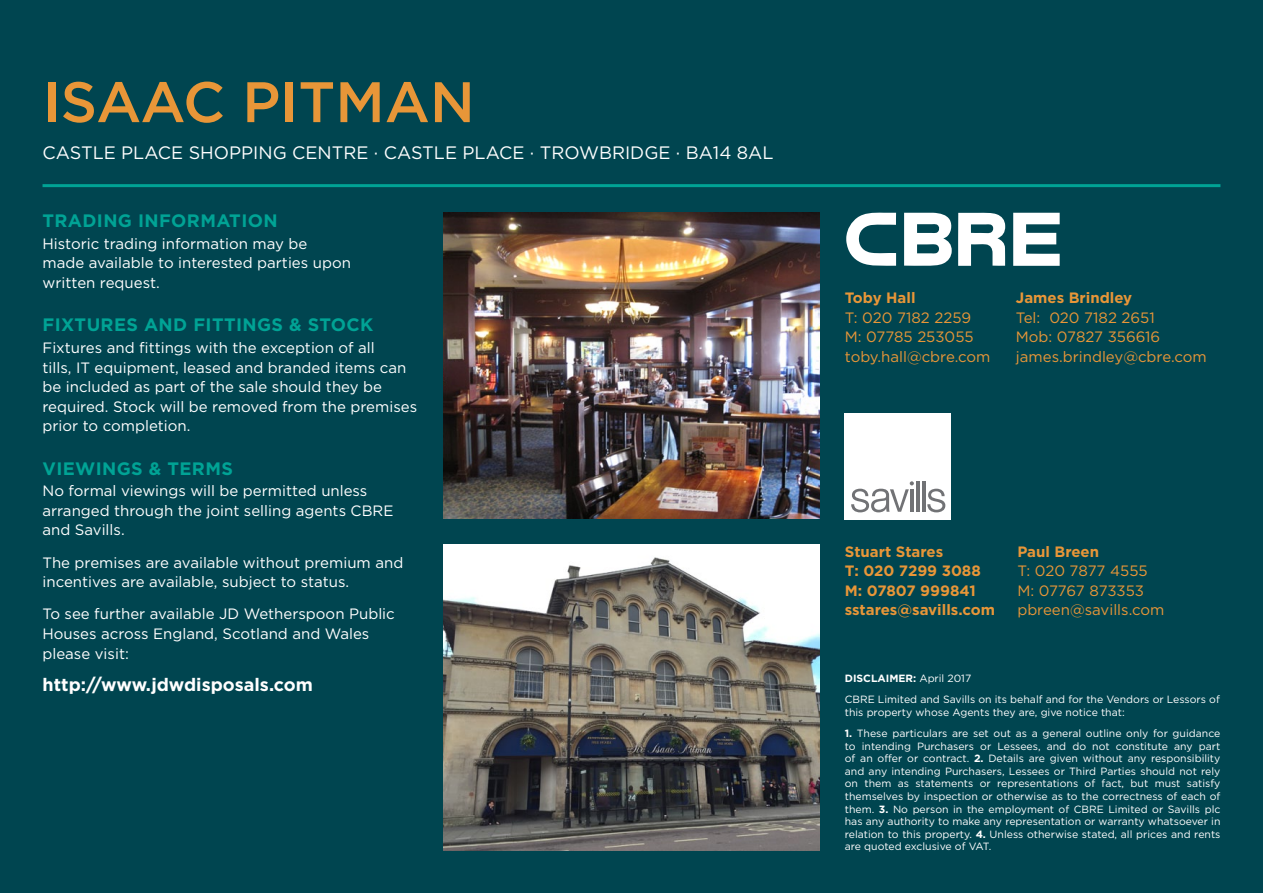
<style>
.page{position:relative;width:1263px;height:893px;background:#004550}
.page>*{position:absolute;margin:0;border:0;box-sizing:border-box;transform-origin:0 0}
.t1{font:500 57px "Gotham";color:#e89638}
.t2{font:700 18px "Gotham";letter-spacing:.02em;color:#00a395}
.t3{font:18px "Gotham";color:#fff}
.t4{font:700 18px "Gotham";color:#fff}
.t5{font:15px/19.5px "Gotham";color:#fff}
.t6{font:15px/19.5px "Gotham";color:#e89638}
.t7{font:700 15px/19.5px "Gotham";color:#e89638}
.t8{font:10.5px/12.6px "Gotham";color:#fff}
.s1{font-weight:700}
</style>
<div class="page">
<img style="left:444px;top:544px;width:375px;height:306px">
<img style="left:444px;top:213px;width:375px;height:306px">
<hr style="left:43px;top:184px;width:1177px;height:3px;background:#00a395">
<div style="left:845px;top:413px;width:106px;height:106px;background:#fff"></div>
<svg style="left:851px;top:481px;width:63px;height:31px"></svg>
<hr style="left:910px;top:489px;width:3px;height:23px;background:#717275">
<hr style="left:916px;top:481px;width:3px;height:31px;background:#717275">
<hr style="left:922px;top:481px;width:4px;height:31px;background:#717275">
<svg style="left:927px;top:489px;width:18px;height:23px"></svg>
<svg style="left:846px;top:212px;width:50px;height:54px"></svg>
<svg style="left:1013px;top:213px;width:47px;height:53px"></svg>
<svg style="left:904px;top:212px;width:101px;height:54px"></svg>
<h1 class="t1" style="left:43px;top:70px;width:434px">ISAAC PITMAN</h1>
<h2 class="t3" style="left:43px;top:142px;width:719px">Castle Place Shopping Centre · Castle Place · Trowbridge · BA14 8AL</h2>
<h2 class="t2" style="left:43px;top:210px;width:237px">Trading I nformation</h2>
<h3 class="t5" style="left:43px;top:233px;width:310px">H istoric trading information may be made available to interested parties upon written request.</h3>
<h2 class="t2" style="left:43px;top:314px;width:332px">Fixtures and Fittings &amp; Stock</h2>
<h3 class="t5" style="left:43px;top:338px;width:376px">Fixtures and fittings with the exception of all<br>tills, IT equipment, leased and branded items can be included as part of the sale should they be required. Stock will be removed from the premises prior to completion.</h3>
<h2 class="t2" style="left:43px;top:458px;width:189px">Viewings &amp; Terms</h2>
<h3 class="t5" style="left:43px;top:481px;width:330px">No formal viewings will be permitted unless arranged through the joint selling agents CBRE and Savills.</h3>
<h3 class="t5" style="left:43px;top:552px;width:362px">The premises are available without premium and incentives are available, subject to status.</h3>
<h3 class="t5" style="left:43px;top:604px;width:354px">To see further available JD Wetherspoon Public<br>Houses across England, Scotland and Wales please visit:</h3>
<h2 class="t4" style="left:43px;top:673px;width:272px">http://www.jdwdisposals.com</h2>
<p class="t8" style="left:845px;top:668px;width:128px;line-height:21.1px"><span class="s1">Disclaimer:</span> April 2017<br>CBRE</p>
<h3 class="t7" style="left:1016px;top:288px;width:118px">James Brindley</h3>
<h3 class="t6" style="left:1016px;top:307px;width:192px">Tel: 020 7182 2651<br>Mob: 07827 356616 james.brindley@cbre.com</h3>
<h3 class="t7" style="left:845px;top:288px;width:72px">Toby Hall</h3>
<h3 class="t6" style="left:845px;top:307px;width:147px">T: 020 7182 2259<br>M: 07785 253055 toby.hall@cbre.com</h3>
<h3 class="t7" style="left:1017px;top:541px;width:83px">Paul Breen</h3>
<h3 class="t6" style="left:1017px;top:561px;width:148px">T: 020 7877 4555<br>M: 07767 873353 pbreen@savills.com</h3>
<h3 class="t7" style="left:845px;top:541px;width:152px">Stuart Stares<br>T: 020 7299 3088<br>M : 07807 999841 sstares@savills.com</h3>
<p class="t8" style="left:845px;top:693px;width:376px;text-indent:33px">Limited and Savills on its behalf and for the Vendors or Lessors of this property whose Agents they are, give notice that:</p>
<p class="t8" style="left:845px;top:727px;width:377px;text-align:justify"><span class="s1">1.</span> These particulars are set out as a general outline only for guidance to intending Purchasers or Lessees, and do not constitute any part of an offer or contract. <span class="s1">2.</span> Details are given without any responsibility and any intending Purchasers, Lessees or Third Parties should not rely on them as statements or representations of fact, but must satisfy themselves by inspection or otherwise as to the correctness of each of them. <span class="s1">3.</span> No person in the employment of CBRE</p>
<p class="t8" style="left:845px;top:802px;width:377px;text-align:justify;text-indent:264px">Limited or Savills plc has any authority to make any representation or warranty whatsoever in relation to this property. <span class="s1">4.</span> Unless otherwise stated, all prices and rents are quoted exclusive of VAT.</p>
</div>
